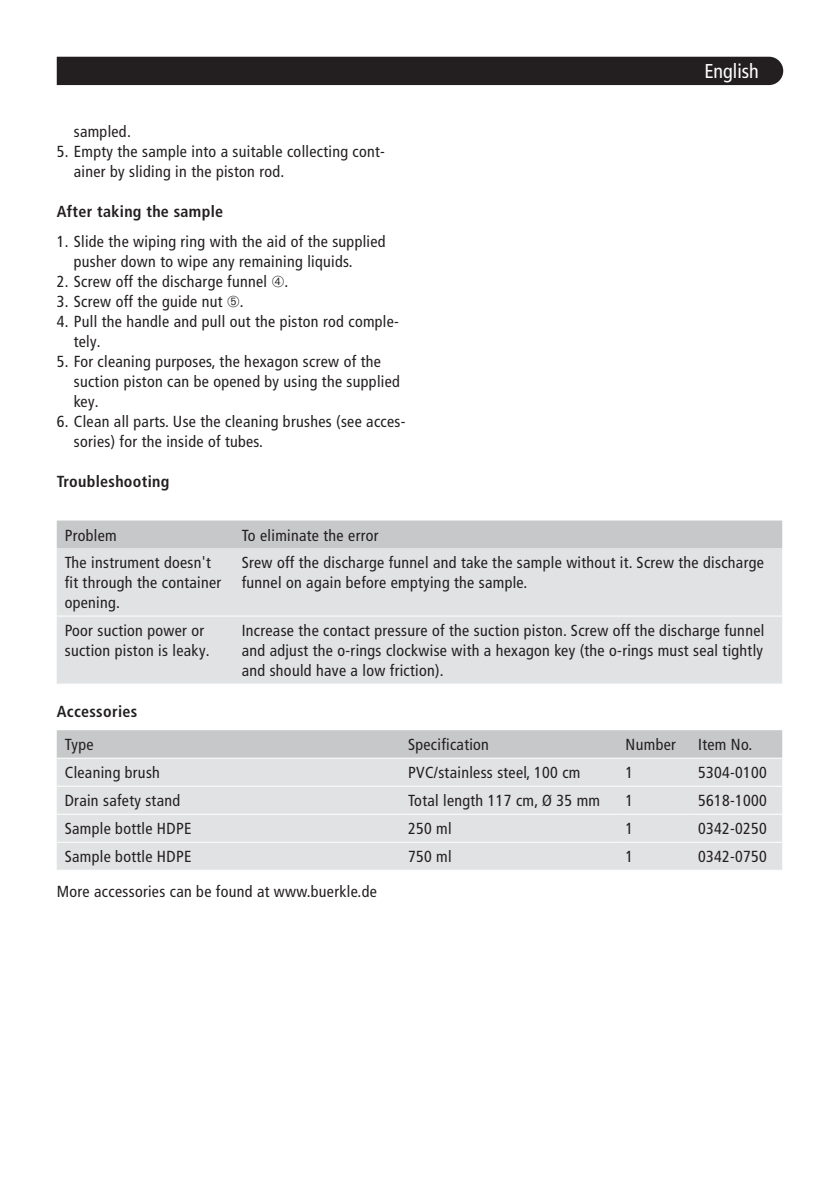
<style>
.page{position:relative;width:840px;height:1191px;background:#fff}
.page>*{position:absolute;margin:0;border:0;box-sizing:border-box;transform-origin:0 0}
.t1{font:condensed 20px "Frutiger LT Pro";color:#fff}
.t2{font:condensed 16px/20px "Frutiger LT Pro";letter-spacing:.02em;color:#231f20}
.t3{font:700 condensed 16px "Frutiger LT Pro";letter-spacing:.02em;color:#231f20}
</style>
<div class="page">
<div style="left:57px;top:57px;width:725px;height:28px;background:#231f20"></div>
<div style="left:57px;top:520px;width:724px;height:28px;background:#c7c8ca"></div>
<div style="left:57px;top:548px;width:724px;height:135px;background:#e1e2e4"></div>
<hr style="left:57px;top:615px;width:176px;height:1px;background:#fff">
<hr style="left:233px;top:615px;width:548px;height:1px;background:#fff">
<div style="left:57px;top:730px;width:724px;height:27px;background:#c7c8ca"></div>
<div style="left:57px;top:758px;width:724px;height:111px;background:#e1e2e4"></div>
<hr style="left:57px;top:785px;width:343px;height:1px;background:#fff">
<hr style="left:400px;top:785px;width:217px;height:1px;background:#fff">
<hr style="left:617px;top:785px;width:72px;height:1px;background:#fff">
<hr style="left:689px;top:785px;width:92px;height:1px;background:#fff">
<hr style="left:57px;top:813px;width:343px;height:1px;background:#fff">
<hr style="left:400px;top:813px;width:217px;height:1px;background:#fff">
<hr style="left:617px;top:813px;width:72px;height:1px;background:#fff">
<hr style="left:689px;top:813px;width:92px;height:1px;background:#fff">
<hr style="left:57px;top:841px;width:343px;height:1px;background:#fff">
<hr style="left:400px;top:841px;width:217px;height:1px;background:#fff">
<hr style="left:617px;top:841px;width:72px;height:1px;background:#fff">
<hr style="left:689px;top:841px;width:92px;height:1px;background:#fff">
<p class="t2" style="left:74px;top:121px;width:59px">sampled.</p>
<p class="t2" style="left:74px;top:141px;width:312px;text-indent:-17px">5. Empty the sample into a suitable collecting cont&shy;ainer by sliding in the piston rod.</p>
<p class="t3" style="left:57px;top:202px;width:168px">After taking the sample</p>
<p class="t2" style="left:74px;top:231px;width:313px;text-indent:-17px">1. Slide the wiping ring with the aid of the supplied pusher down to wipe any remaining liquids.</p>
<p class="t2" style="left:57px;top:271px;width:233px">2. Screw off the discharge funnel ➃.</p>
<p class="t2" style="left:57px;top:291px;width:188px">3. Screw off the guide nut ➄.</p>
<p class="t2" style="left:74px;top:311px;width:326px;text-indent:-17px">4. Pull the handle and pull out the piston rod comple&shy;tely.</p>
<p class="t2" style="left:74px;top:351px;width:327px;text-indent:-17px">5. For cleaning purposes, the hexagon screw of the suction piston can be opened by using the supplied key.</p>
<p class="t2" style="left:74px;top:411px;width:333px;text-indent:-17px">6. Clean all parts. Use the cleaning brushes (see acces&shy;sories) for the inside of tubes.</p>
<p class="t3" style="left:57px;top:472px;width:114px">Troubleshooting</p>
<p class="t1" style="left:704px;top:60px;width:56px">English</p>
<p class="t2" style="left:65px;top:525px;width:53px">Problem</p>
<p class="t2" style="left:241px;top:525px;width:138px">To eliminate the error</p>
<p class="t2" style="left:65px;top:552px;width:158px">The instrument doesn't fit through the container opening.</p>
<p class="t2" style="left:241px;top:552px;width:523px">Srew off the discharge funnel and take the sample without it. Screw the discharge funnel on again before emptying the sample.</p>
<p class="t2" style="left:65px;top:620px;width:146px">Poor suction power or suction piston is leaky.</p>
<p class="t2" style="left:241px;top:620px;width:524px;text-align:justify">Increase the contact pressure of the suction piston. Screw off the discharge funnel and adjust the o-rings clockwise with a hexagon key (the o-rings must seal tightly and should have a low friction).</p>
<p class="t3" style="left:57px;top:702px;width:82px">Accessories</p>
<p class="t2" style="left:65px;top:734px;width:30px">Type</p>
<p class="t2" style="left:408px;top:734px;width:82px">Specification</p>
<p class="t2" style="left:625px;top:734px;width:52px">Number</p>
<p class="t2" style="left:697px;top:734px;width:56px">Item No.</p>
<p class="t2" style="left:65px;top:762px;width:97px">Cleaning brush</p>
<p class="t2" style="left:408px;top:762px;width:174px">PVC/stainless steel, 100 cm</p>
<p class="t2" style="left:625px;top:762px;width:9px">1</p>
<p class="t2" style="left:697px;top:762px;width:70px">5304-0100</p>
<p class="t2" style="left:65px;top:790px;width:117px">Drain safety stand</p>
<p class="t2" style="left:408px;top:790px;width:193px">Total length 117 cm, Ø 35 mm</p>
<p class="t2" style="left:625px;top:790px;width:9px">1</p>
<p class="t2" style="left:697px;top:790px;width:70px">5618-1000</p>
<p class="t2" style="left:65px;top:818px;width:128px">Sample bottle HDPE</p>
<p class="t2" style="left:408px;top:818px;width:45px">250 ml</p>
<p class="t2" style="left:625px;top:818px;width:9px">1</p>
<p class="t2" style="left:697px;top:818px;width:70px">0342-0250</p>
<p class="t2" style="left:65px;top:846px;width:128px">Sample bottle HDPE</p>
<p class="t2" style="left:408px;top:846px;width:45px">750 ml</p>
<p class="t2" style="left:625px;top:846px;width:9px">1</p>
<p class="t2" style="left:697px;top:846px;width:70px">0342-0750</p>
<p class="t2" style="left:57px;top:881px;width:321px">More accessories can be found at www.buerkle.de</p>
</div>
